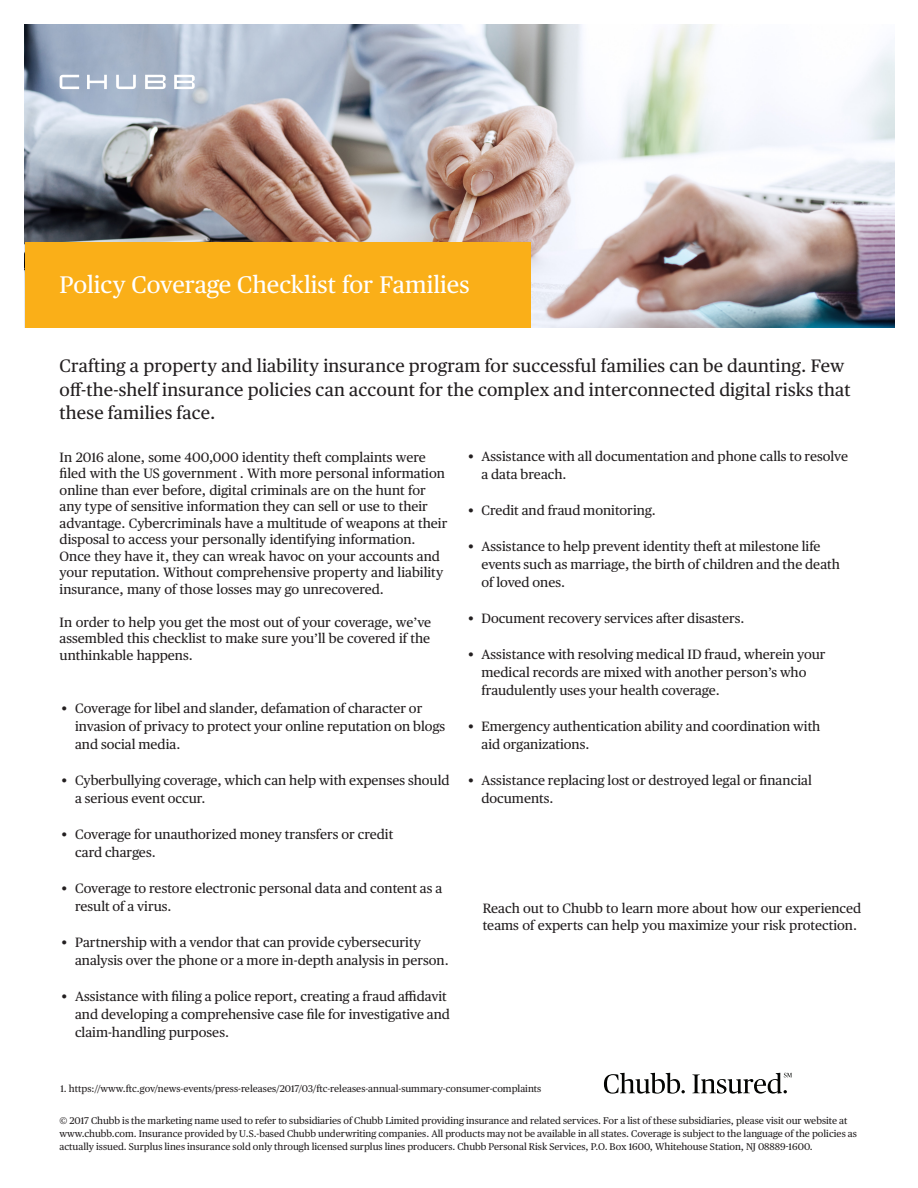
<style>
.page{position:relative;width:918px;height:1188px;background:#fff}
.page>*{position:absolute;margin:0;border:0;box-sizing:border-box;transform-origin:0 0}
.t1{font:24px "Chubb Publico Text";color:#fff}
.t2{font:18px/23.2px "Chubb Publico Text";letter-spacing:.01em;color:#231f20}
.t3{font:13.5px/18px "Chubb Publico Text";color:#231f20}
.t4{font:9.75px/12.8px "Chubb Publico Text";color:#231f20}
</style>
<div class="page">
<img style="left:25px;top:25px;width:869px;height:302px">
<svg style="left:60px;top:75px;width:19px;height:14px"></svg>
<svg style="left:87px;top:75px;width:20px;height:14px"></svg>
<svg style="left:116px;top:75px;width:20px;height:14px"></svg>
<svg style="left:145px;top:75px;width:21px;height:14px"></svg>
<svg style="left:174px;top:75px;width:21px;height:14px"></svg>
<div style="left:25px;top:242px;width:505px;height:85px;background:#faaf18"></div>
<svg style="left:604px;top:1073px;width:81px;height:21px"></svg>
<svg style="left:692px;top:1073px;width:100px;height:21px"></svg>
<h1 class="t1" style="left:60px;top:266px;width:411px">Policy Coverage Checklist for Families</h1>
<h2 class="t2" style="left:60px;top:353px;width:792px">Crafting a property and liability insurance program for successful families can be daunting. Few of-the-shelf insurance policies can account for the complex and interconnected digital risks that these families face.</h2>
<p class="t3" style="left:60px;top:448px;width:389px;line-height:16.5px">In 2016 alone, some 400,000 identity theft complaints were fled with the US government . With more personal information online than ever before, digital criminals are on the hunt for any type of sensitive information they can sell or use to their advantage. Cybercriminals have a multitude of weapons at their disposal to access your personally identifying information.<br>Once they have it, they can wreak havoc on your accounts and your reputation. Without comprehensive property and liability insurance, many of those losses may go unrecovered.</p>
<p class="t3" style="left:60px;top:613px;width:373px;line-height:16.5px;text-align:justify">In order to help you get the most out of your coverage, we’ve assembled this checklist to make sure you’ll be covered if the unthinkable happens.</p>
<p class="t3" style="left:75px;top:698px;width:372px;text-indent:-14px">• Coverage for libel and slander, defamation of character or invasion of privacy to protect your online reputation on blogs and social media.</p>
<p class="t3" style="left:75px;top:770px;width:376px;text-indent:-14px">• Cyberbullying coverage, which can help with expenses should a serious event occur.</p>
<p class="t3" style="left:75px;top:824px;width:320px;text-indent:-14px">• Coverage for unauthorized money transfers or credit card charges.</p>
<p class="t3" style="left:75px;top:878px;width:369px;text-indent:-14px">• Coverage to restore electronic personal data and content as a result of a virus.</p>
<p class="t3" style="left:75px;top:932px;width:375px;text-indent:-14px">• Partnership with a vendor that can provide cybersecurity analysis over the phone or a more in-depth analysis in person.</p>
<p class="t3" style="left:75px;top:986px;width:376px;text-indent:-14px">• Assistance with fling a police report, creating a fraud afdavit and developing a comprehensive case fle for investigative and claim-handling purposes.</p>
<p class="t3" style="left:482px;top:446px;width:368px;text-indent:-14px">• Assistance with all documentation and phone calls to resolve a data breach.</p>
<p class="t3" style="left:468px;top:500px;width:189px">• Credit and fraud monitoring.</p>
<p class="t3" style="left:482px;top:536px;width:360px;text-indent:-14px">• Assistance to help prevent identity theft at milestone life events such as marriage, the birth of children and the death of loved ones.</p>
<p class="t3" style="left:468px;top:608px;width:278px">• Document recovery services after disasters.</p>
<p class="t3" style="left:482px;top:644px;width:346px;text-indent:-14px">• Assistance with resolving medical ID fraud, wherein your medical records are mixed with another person’s who fraudulently uses your health coverage.</p>
<p class="t3" style="left:482px;top:716px;width:340px;text-indent:-14px">• Emergency authentication ability and coordination with aid organizations.</p>
<p class="t3" style="left:482px;top:770px;width:332px;text-indent:-14px">• Assistance replacing lost or destroyed legal or fnancial documents.</p>
<p class="t3" style="left:483px;top:900px;width:380px;line-height:16.5px">Reach out to Chubb to learn more about how our experienced teams of experts can help you maximize your risk protection.</p>
<p class="t4" style="left:60px;top:1081px;width:482px">1. https://www.ftc.gov/news-events/press-releases/2017/03/ftc-releases-annual-summary-consumer-complaints</p>
<p class="t4" style="left:59px;top:1114px;width:799px">© 2017 Chubb is the marketing name used to refer to subsidiaries of Chubb Limited providing insurance and related services. For a list of these subsidiaries, please visit our website at www.chubb.com. Insurance provided by U.S.-based Chubb underwriting companies. All products may not be available in all states. Coverage is subject to the language of the policies as actually issued. Surplus lines insurance sold only through licensed surplus lines producers. Chubb Personal Risk Services, P.O. Box 1600, Whitehouse Station, NJ 08889-1600.</p>
</div>
